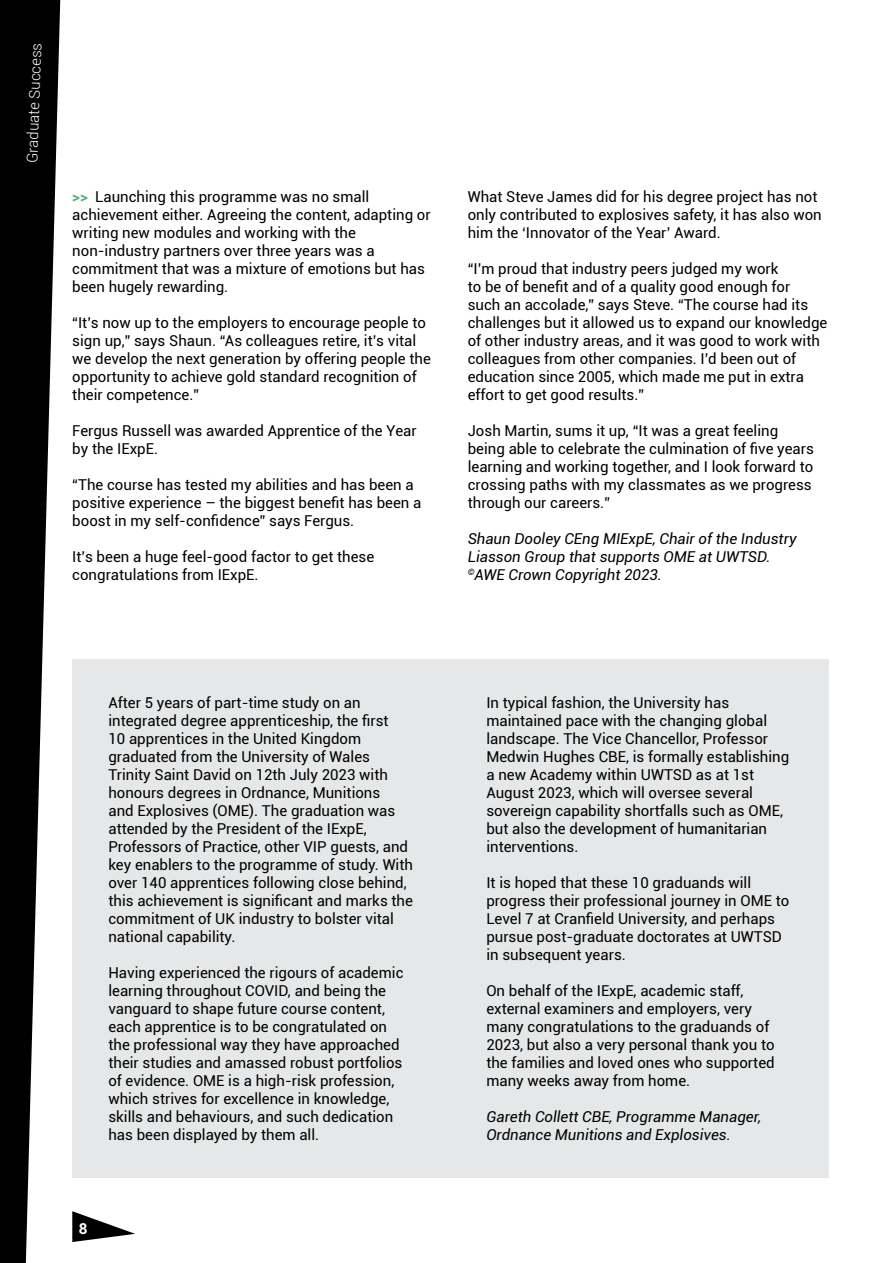
<style>
.page{position:relative;width:893px;height:1263px;background:#fff}
.page>*{position:absolute;margin:0;border:0;box-sizing:border-box;transform-origin:0 0}
.t1{font:15px/18px "Roboto";color:#000}
.t2{font:italic 15px/18px "Roboto";color:#000}
.t3{font:300 15px "Roboto";color:#fff}
.t4{font:700 15px "Roboto";color:#fff}
.s1{font-weight:700;color:#4bb37a}
</style>
<div class="page">
<svg style="left:0;top:0;width:60px;height:1263px;fill:#000"></svg>
<svg style="left:72px;top:1211px;width:63px;height:31px"></svg>
<div style="left:72px;top:659px;width:757px;height:518px;background:#e6e7e8"></div>
<p class="t3" style="left:22px;top:163px;width:122px;rotate:-88deg">Graduate Success</p>
<p class="t1" style="left:72px;top:187px;width:360px"><span class="s1">&gt;&gt;</span> Launching this programme was no small achievement either. Agreeing the content, adapting or writing new modules and working with the non-industry partners over three years was a commitment that was a mixture of emotions but has been hugely rewarding.</p>
<p class="t1" style="left:72px;top:313px;width:360px">“It’s now up to the employers to encourage people to sign up,” says Shaun. “As colleagues retire, it’s vital we develop the next generation by offering people the opportunity to achieve gold standard recognition of their competence.”</p>
<p class="t1" style="left:72px;top:421px;width:346px">Fergus Russell was awarded Apprentice of the Year by the IExpE.</p>
<p class="t1" style="left:72px;top:475px;width:351px">“The course has tested my abilities and has been a positive experience – the biggest benefit has been a boost in my self-confidence” says Fergus.</p>
<p class="t1" style="left:72px;top:547px;width:303px">It’s been a huge feel-good factor to get these congratulations from IExpE.</p>
<p class="t1" style="left:468px;top:187px;width:355px">What Steve James did for his degree project has not only contributed to explosives safety, it has also won him the ‘Innovator of the Year’ Award.</p>
<p class="t1" style="left:468px;top:259px;width:361px">“I’m proud that industry peers judged my work<br>to be of benefit and of a quality good enough for<br>such an accolade,” says Steve. “The course had its challenges but it allowed us to expand our knowledge of other industry areas, and it was good to work with colleagues from other companies. I’d been out of education since 2005, which made me put in extra effort to get good results.”</p>
<p class="t1" style="left:468px;top:421px;width:348px">Josh Martin, sums it up, “It was a great feeling being able to celebrate the culmination of five years learning and working together, and I look forward to crossing paths with my classmates as we progress through our careers.”</p>
<p class="t2" style="left:468px;top:529px;width:330px">Shaun Dooley CEng MIExpE, Chair of the Industry<br>Liasson Group that supports OME at UWTSD. <sup>©</sup>AWE Crown Copyright 2023.</p>
<p class="t1" style="left:108px;top:693px;width:306px">After 5 years of part-time study on an integrated degree apprenticeship, the first<br>10 apprentices in the United Kingdom graduated from the University of Wales Trinity Saint David on 12th July 2023 with honours degrees in Ordnance, Munitions<br>and Explosives (OME). The graduation was attended by the President of the IExpE, Professors of Practice, other VIP guests, and key enablers to the programme of study. With over 140 apprentices following close behind, this achievement is significant and marks the commitment of UK industry to bolster vital national capability.</p>
<p class="t1" style="left:108px;top:963px;width:297px">Having experienced the rigours of academic learning throughout COVID, and being the vanguard to shape future course content, each apprentice is to be congratulated on the professional way they have approached their studies and amassed robust portfolios of evidence. OME is a high-risk profession, which strives for excellence in knowledge, skills and behaviours, and such dedication has been displayed by them all.</p>
<p class="t4" style="left:79px;top:1218px;width:10px">8</p>
<p class="t1" style="left:486px;top:693px;width:304px">In typical fashion, the University has maintained pace with the changing global landscape. The Vice Chancellor, Professor Medwin Hughes CBE, is formally establishing a new Academy within UWTSD as at 1st August 2023, which will oversee several sovereign capability shortfalls such as OME, but also the development of humanitarian interventions.</p>
<p class="t1" style="left:486px;top:873px;width:304px">It is hoped that these 10 graduands will progress their professional journey in OME to Level 7 at Cranfield University, and perhaps pursue post-graduate doctorates at UWTSD in subsequent years.</p>
<p class="t1" style="left:486px;top:981px;width:290px">On behalf of the IExpE, academic staff, external examiners and employers, very many congratulations to the graduands of 2023, but also a very personal thank you to the families and loved ones who supported many weeks away from home.</p>
<p class="t2" style="left:486px;top:1107px;width:276px">Gareth Collett CBE, Programme Manager,<br>Ordnance Munitions and Explosives.</p>
</div>
